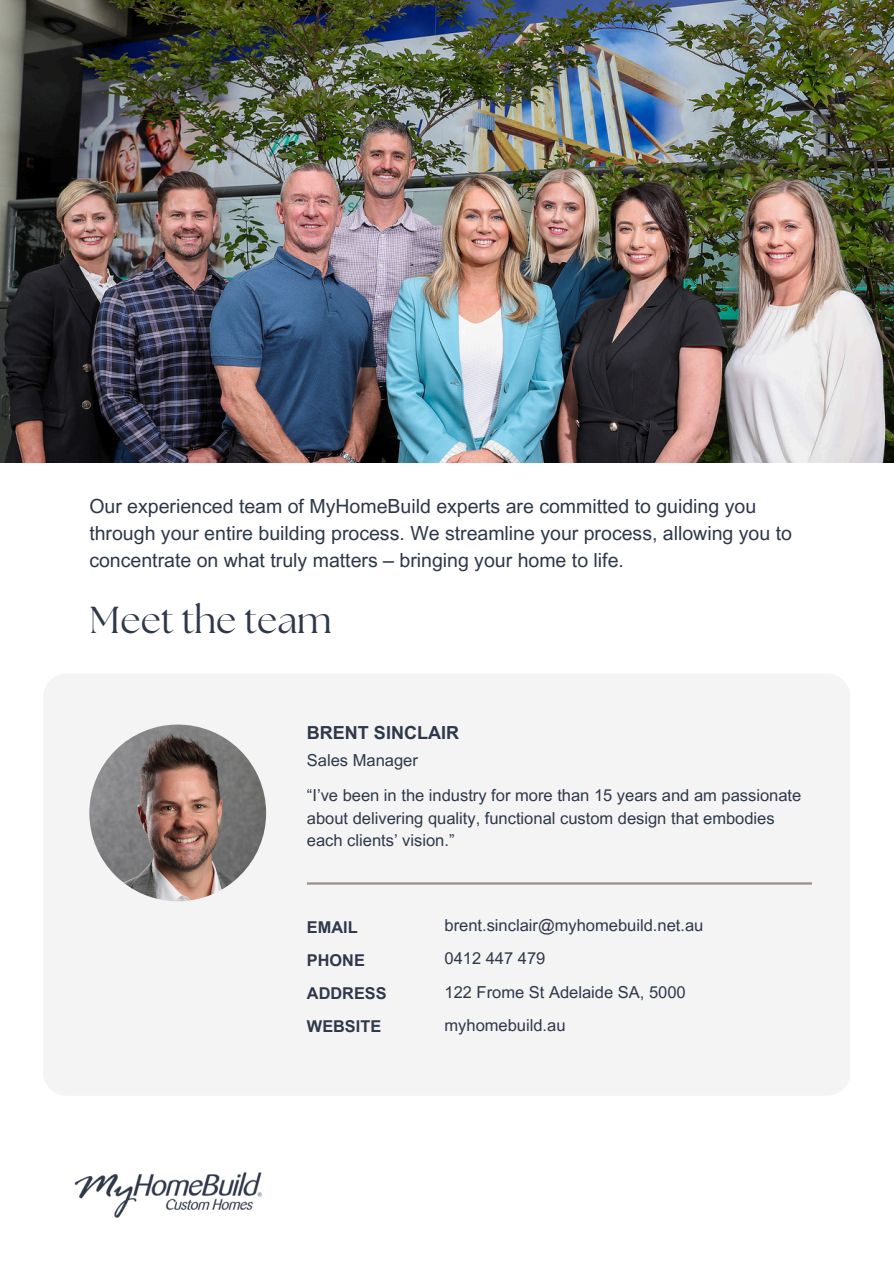
<style>
.page{position:relative;width:894px;height:1264px;background:#fff}
.page>*{position:absolute;margin:0;border:0;box-sizing:border-box;transform-origin:0 0}
.t1{font:37.5px "The Seasons";color:#2e3849}
.t2{font:19.5px/27px "Arial MT Pro";color:#2e3849}
.t3{font:700 18px "Arial MT Pro";color:#2e3849}
.t4{font:16.5px/22.5px "Arial MT Pro";color:#2e3849}
.t5{font:700 16.35px "Arial MT Pro";color:#2e3849}
</style>
<div class="page">
<img style="left:74px;top:1172px;width:189px;height:46px">
<div style="left:44px;top:674px;width:805px;height:421px;background:#f4f4f5"></div>
<hr style="left:307px;top:882px;width:504px;height:2px;background:#988f81">
<img style="left:89px;top:724px;width:177px;height:177px;border-radius:50%">
<img style="left:0;top:0;width:893px;height:462px">
<h3 class="t2" style="left:89px;top:495px;width:704px">Our experienced team of MyHomeBuild experts are committed to guiding you through your entire building process. We streamline your process, allowing you to concentrate on what truly matters – bringing your home to life.</h3>
<p class="t1" style="left:89px;top:603px;width:244px">Meet the team</p>
<h1 class="t3" style="left:307px;top:725px;width:153px">BRENT SINCLAIR</h1>
<p class="t4" style="left:307px;top:751px;width:112px">Sales Manager</p>
<h2 class="t4" style="left:307px;top:786px;width:495px">“I’ve been in the industry for more than 15 years and am passionate about delivering quality, functional custom design that embodies</h2>
<p class="t4" style="left:307px;top:831px;width:149px">each clients’ vision.”</p>
<p class="t5" style="left:307px;top:920px;width:52px">EMAIL</p>
<p class="t4" style="left:444px;top:916px;width:260px">brent.sinclair@myhomebuild.net.au</p>
<p class="t5" style="left:307px;top:953px;width:59px">PHONE</p>
<h4 class="t4" style="left:444px;top:949px;width:102px">0412 447 479</h4>
<p class="t5" style="left:307px;top:986px;width:81px">ADDRESS</p>
<h4 class="t4" style="left:444px;top:982px;width:243px">122 Frome St Adelaide SA, 5000</h4>
<p class="t5" style="left:307px;top:1019px;width:76px">WEBSITE</p>
<h4 class="t4" style="left:444px;top:1015px;width:122px">myhomebuild.au</h4>
</div>
